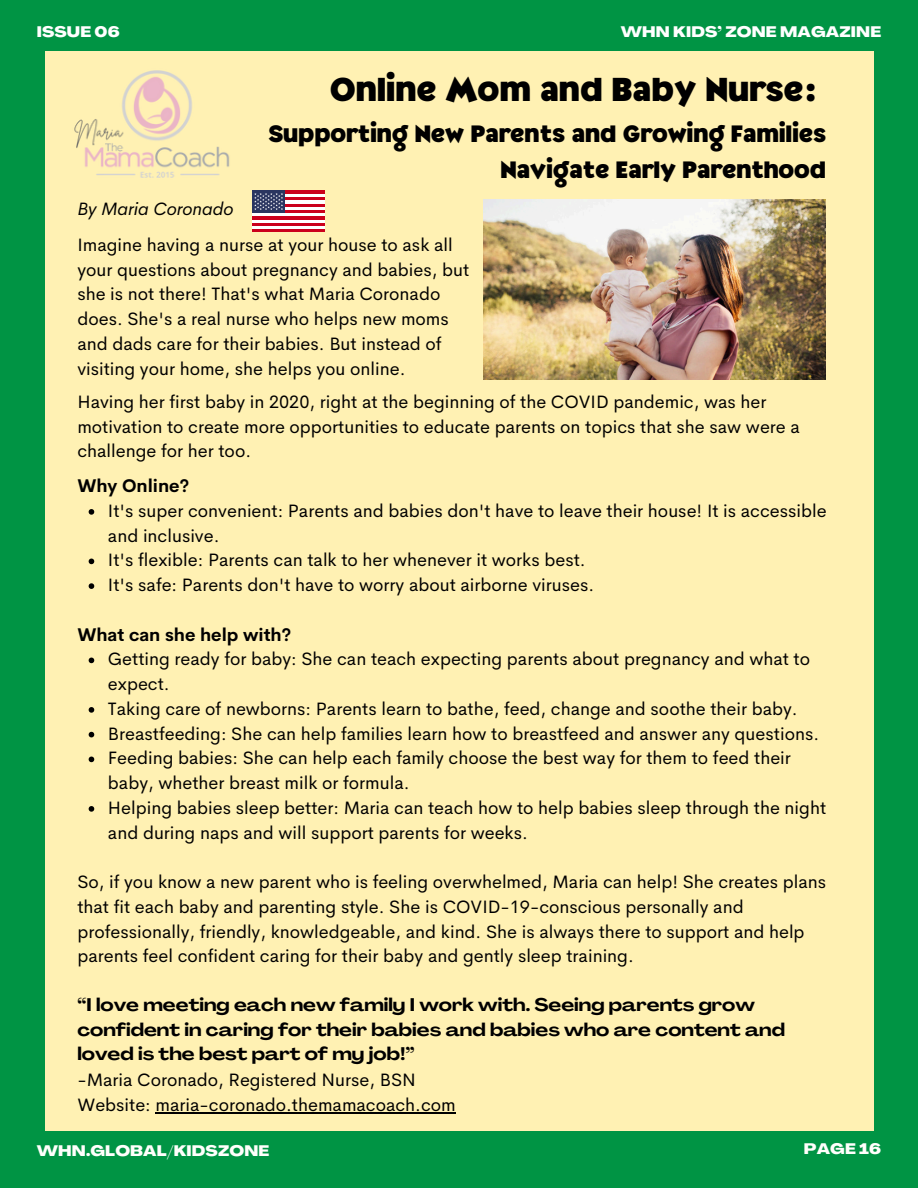
<style>
.page{position:relative;width:918px;height:1188px;background:#009444}
.page>*{position:absolute;margin:0;border:0;box-sizing:border-box;transform-origin:0 0}
.t1{font:36.75px "Minnie Play";color:#000}
.t2{font:26.25px/36px "Minnie Play";color:#000;text-align:right}
.t3{font:18px/24.8px "Cerebri Sans";color:#000}
.t4{font:700 expanded 18px/25px "Agrandir";color:#000}
.t5{font:700 18px "Cerebri Sans";color:#000}
.t6{font:italic 18px "Cerebri Sans";color:#000}
.t7{font:800 expanded 15px "Agrandir";letter-spacing:.01em;color:#fff}
.t8{font:800 expanded 15px "Agrandir";letter-spacing:.01em;color:#fffffc}
.s1{font-family:"Cerebri Sans";font-weight:400;font-stretch:normal}
</style>
<div class="page">
<div style="left:45px;top:51px;width:828px;height:1079px;background:#fff1b3"></div>
<svg style="left:89px;top:509px;width:5px;height:6px"></svg>
<svg style="left:89px;top:559px;width:5px;height:5px"></svg>
<svg style="left:89px;top:583px;width:5px;height:6px"></svg>
<svg style="left:89px;top:658px;width:5px;height:5px"></svg>
<svg style="left:89px;top:707px;width:5px;height:6px"></svg>
<svg style="left:89px;top:732px;width:5px;height:5px"></svg>
<svg style="left:89px;top:757px;width:5px;height:5px"></svg>
<svg style="left:89px;top:806px;width:5px;height:6px"></svg>
<hr style="left:156px;top:1112px;width:300px;height:1px;background:#000">
<img style="left:483px;top:199px;width:343px;height:181px">
<img style="left:74px;top:70px;width:156px;height:108px">
<hr style="left:252px;top:229px;width:73px;height:3px;background:#cb001c">
<hr style="left:252px;top:226px;width:73px;height:3px;background:#fff">
<svg style="left:252px;top:222px;width:73px;height:4px"></svg>
<hr style="left:252px;top:219px;width:73px;height:3px;background:#fff">
<hr style="left:252px;top:216px;width:73px;height:3px;background:#cb001c">
<hr style="left:252px;top:213px;width:73px;height:3px;background:#fff">
<hr style="left:252px;top:210px;width:73px;height:3px;background:#cb001c">
<svg style="left:285px;top:206px;width:40px;height:4px"></svg>
<hr style="left:252px;top:203px;width:73px;height:3px;background:#cb001c">
<hr style="left:252px;top:200px;width:73px;height:3px;background:#fff">
<hr style="left:252px;top:197px;width:73px;height:3px;background:#cb001c">
<hr style="left:252px;top:194px;width:73px;height:3px;background:#fff">
<hr style="left:252px;top:190px;width:73px;height:4px;background:#cb001c">
<div style="left:252px;top:190px;width:33px;height:23px;background:#2a3560"></div>
<svg style="left:254px;top:193px;width:29px;height:17px"></svg>
<p class="t7" style="left:37px;top:26px;width:84px">ISSUE 06</p>
<p class="t7" style="left:621px;top:26px;width:262px">WHN KIDS’ ZONE MAGAZINE</p>
<p class="t6" style="left:77px;top:197px;width:158px">By Maria Coronado</p>
<p class="t1" style="left:330px;top:73px;width:488px">Online Mom and Baby Nurse:</p>
<p class="t2" style="left:268px;top:118px;width:559px">Supporting New Parents and Growing Families<br>Navigate Early Parenthood</p>
<h3 class="t3" style="left:77px;top:232px;width:393px">Imagine having a nurse at your house to ask all your questions about pregnancy and babies, but she is not there! That's what Maria Coronado does. She's a real nurse who helps new moms and dads care for their babies. But instead of visiting your home, she helps you online.</h3>
<h3 class="t3" style="left:77px;top:389px;width:724px">Having her first baby in 2020, right at the beginning of the COVID pandemic, was her motivation to create more opportunities to educate parents on topics that she saw were a challenge for her too.</h3>
<p class="t5" style="left:77px;top:474px;width:113px">Why Online?</p>
<p class="t3" style="left:108px;top:498px;width:720px">It's super convenient: Parents and babies don't have to leave their house! It is accessible and inclusive.</p>
<p class="t3" style="left:108px;top:548px;width:479px">It's flexible: Parents can talk to her whenever it works best.</p>
<h1 class="t3" style="left:108px;top:573px;width:488px">It's safe: Parents don't have to worry about airborne viruses.</h1>
<h3 class="t5" style="left:77px;top:623px;width:215px">What can she help with?</h3>
<p class="t3" style="left:108px;top:647px;width:704px">Getting ready for baby: She can teach expecting parents about pregnancy and what to expect.</p>
<h3 class="t3" style="left:108px;top:696px;width:691px">Taking care of newborns: Parents learn to bathe, feed, change and soothe their baby.</h3>
<p class="t3" style="left:108px;top:721px;width:713px">Breastfeeding: She can help families learn how to breastfeed and answer any questions.</p>
<h3 class="t3" style="left:108px;top:746px;width:684px">Feeding babies: She can help each family choose the best way for them to feed their baby, whether breast milk or formula.</h3>
<h2 class="t3" style="left:108px;top:795px;width:720px">Helping babies sleep better: Maria can teach how to help babies sleep through the night and during naps and will support parents for weeks.</h2>
<p class="t3" style="left:77px;top:870px;width:750px">So, if you know a new parent who is feeling overwhelmed, Maria can help! She creates plans that fit each baby and parenting style. She is COVID-19-conscious personally and professionally, friendly, knowledgeable, and kind. She is always there to support and help parents feel confident caring for their baby and gently sleep training.</p>
<p class="t4" style="left:77px;top:994px;width:709px">“I love meeting each new family I work with. Seeing parents grow confident in caring for their babies and babies who are content and loved is the best part of my job!”<br><span class="s1">-Maria Coronado, Registered Nurse, BSN<br>Website: maria-coronado.themamacoach.com</span></p>
<p class="t8" style="left:37px;top:1145px;width:234px">WHN.GLOBAL/KIDSZONE</p>
<p class="t8" style="left:804px;top:1142px;width:79px">PAGE 16</p>
</div>
